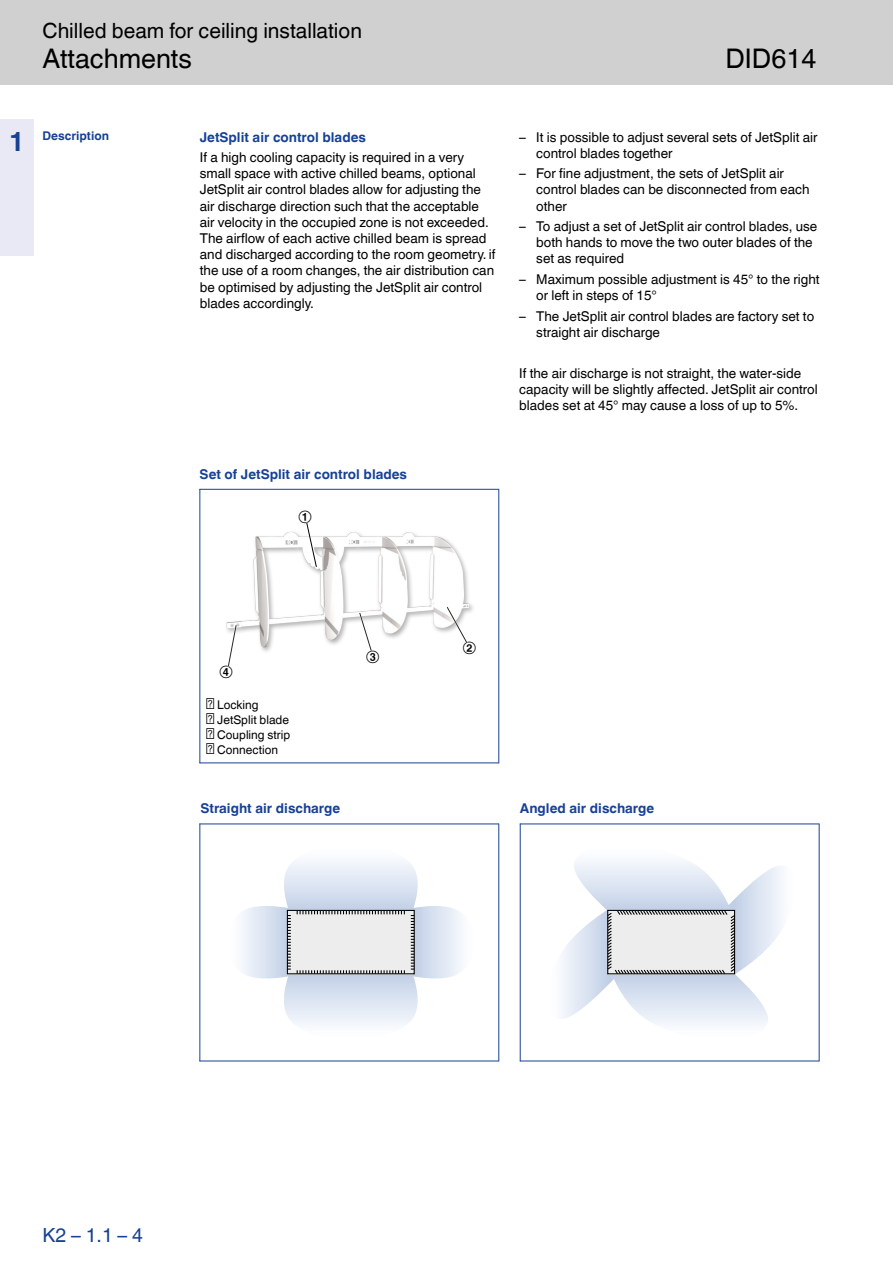
<style>
.page{position:relative;width:893px;height:1263px;background:#fff}
.page>*{position:absolute;margin:0;border:0;box-sizing:border-box;transform-origin:0 0}
.t1{font:27px "TROX Helvetica";color:#000}
.t2{font:700 27px "TROX Helvetica";color:#164194}
.t3{font:21px "TROX Helvetica";color:#000}
.t4{font:19.5px "TROX Helvetica";color:#164194}
.t5{font:13.5px/16.2px "TROX Helvetica";color:#000}
.t6{font:700 13.5px "TROX Helvetica";color:#164194}
.t7{font:12.15px/15.9px "TROX Helvetica";color:#000}
.t8{font:12px/15px "TROX Helvetica";color:#000}
.t9{font:700 12px "TROX Helvetica";color:#164194}
.s1{font-style:inherit}
.s2{font-size:15px}
</style>
<div class="page">
<div style="left:0;top:0;width:893px;height:85px;background:#d0d0d0"></div>
<div style="left:0;top:119px;width:34px;height:136px;background:#e9e9f6"></div>
<img style="left:226px;top:531px;width:247px;height:121px">
<svg style="left:305px;top:522px;width:13px;height:46px"></svg>
<svg style="left:445px;top:605px;width:24px;height:40px"></svg>
<svg style="left:358px;top:611px;width:15px;height:41px"></svg>
<svg style="left:227px;top:624px;width:11px;height:43px"></svg>
<hr style="left:199px;top:489px;width:1px;height:274px;background:#164194">
<hr style="left:498px;top:489px;width:1px;height:274px;background:#164194">
<hr style="left:199px;top:489px;width:300px;height:1px;background:#164194">
<hr style="left:199px;top:762px;width:300px;height:1px;background:#164194">
<svg style="left:242px;top:861px;width:220px;height:164px"></svg>
<svg style="left:562px;top:861px;width:220px;height:164px"></svg>
<hr style="left:199px;top:823px;width:1px;height:238px;background:#164194">
<hr style="left:498px;top:823px;width:1px;height:238px;background:#164194">
<hr style="left:199px;top:823px;width:300px;height:1px;background:#164194">
<hr style="left:199px;top:1060px;width:300px;height:1px;background:#164194">
<hr style="left:520px;top:823px;width:1px;height:238px;background:#164194">
<hr style="left:819px;top:823px;width:1px;height:238px;background:#164194">
<hr style="left:520px;top:823px;width:299px;height:1px;background:#164194">
<hr style="left:520px;top:1060px;width:299px;height:1px;background:#164194">
<h2 class="t3" style="left:43px;top:19px;width:321px">Chilled beam for ceiling installation</h2>
<h1 class="t1" style="left:43px;top:43px;width:151px">Attachments</h1>
<h1 class="t1" style="left:725px;top:43px;width:92px">DID614</h1>
<h1 class="t2" style="left:9px;top:126px;width:17px">1</h1>
<p class="t9" style="left:43px;top:129px;width:68px">Description</p>
<p class="t6" style="left:200px;top:129px;width:168px">JetSplit air control blades</p>
<p class="t5" style="left:200px;top:149px;width:297px">If a high cooling capacity is required in a very small space with active chilled beams, optional JetSplit air control blades allow for adjusting the air discharge direction such that the acceptable air velocity in the occupied zone is not exceeded.<br>The airflow of each active chilled beam is spread and discharged according to the room geometry. if the use of a room changes, the air distribution can be optimised by adjusting the JetSplit air control blades accordingly.</p>
<p class="t6" style="left:200px;top:466px;width:209px">Set of JetSplit air control blades</p>
<p class="t8" style="left:298px;top:508px;width:15px">①</p>
<p class="t5" style="left:536px;top:129px;width:283px;text-indent:-17px">– It is possible to adjust several sets of JetSplit air control blades together</p>
<p class="t5" style="left:536px;top:165px;width:275px;text-indent:-17px">– For fine adjustment, the sets of JetSplit air control blades can be disconnected from each other</p>
<p class="t5" style="left:536px;top:218px;width:283px;text-indent:-17px">– To adjust a set of JetSplit air control blades, use both hands to move the two outer blades of the set as required</p>
<p class="t5" style="left:536px;top:271px;width:285px;text-indent:-17px">– Maximum possible adjustment is 45° to the right or left in steps of 15°</p>
<p class="t5" style="left:536px;top:308px;width:279px;text-indent:-17px">– The JetSplit air control blades are factory set to straight air discharge</p>
<p class="t5" style="left:519px;top:365px;width:300px">If the air discharge is not straight, the water-side capacity will be slightly affected. JetSplit air control blades set at 45° may cause a loss of up to 5%.</p>
<p class="t8" style="left:220px;top:663px;width:15px">④</p>
<p class="t7" style="left:204px;top:696px;width:105px"><span class="s1">①</span> Låsing<br><span class="s1">②</span> JetSplit<span class="s1">-</span>lamell<br><span class="s1">③</span> Koblingsskinne<br><span class="s1">④</span> Tilkobling</p>
<p class="t8" style="left:207px;top:697px;width:85px"><span class="s2">➀</span> Locking<br><span class="s2">➁</span> JetSplit blade<br><span class="s2">➂</span> Coupling strip<br><span class="s2">➃</span> Connection</p>
<p class="t6" style="left:200px;top:800px;width:141px">Straight air discharge</p>
<p class="t8" style="left:366px;top:648px;width:15px">③</p>
<p class="t8" style="left:463px;top:639px;width:15px">②</p>
<p class="t6" style="left:520px;top:800px;width:136px">Angled air discharge</p>
<h3 class="t4" style="left:43px;top:1223px;width:102px">K2 – 1.1 – 4</h3>
</div>
